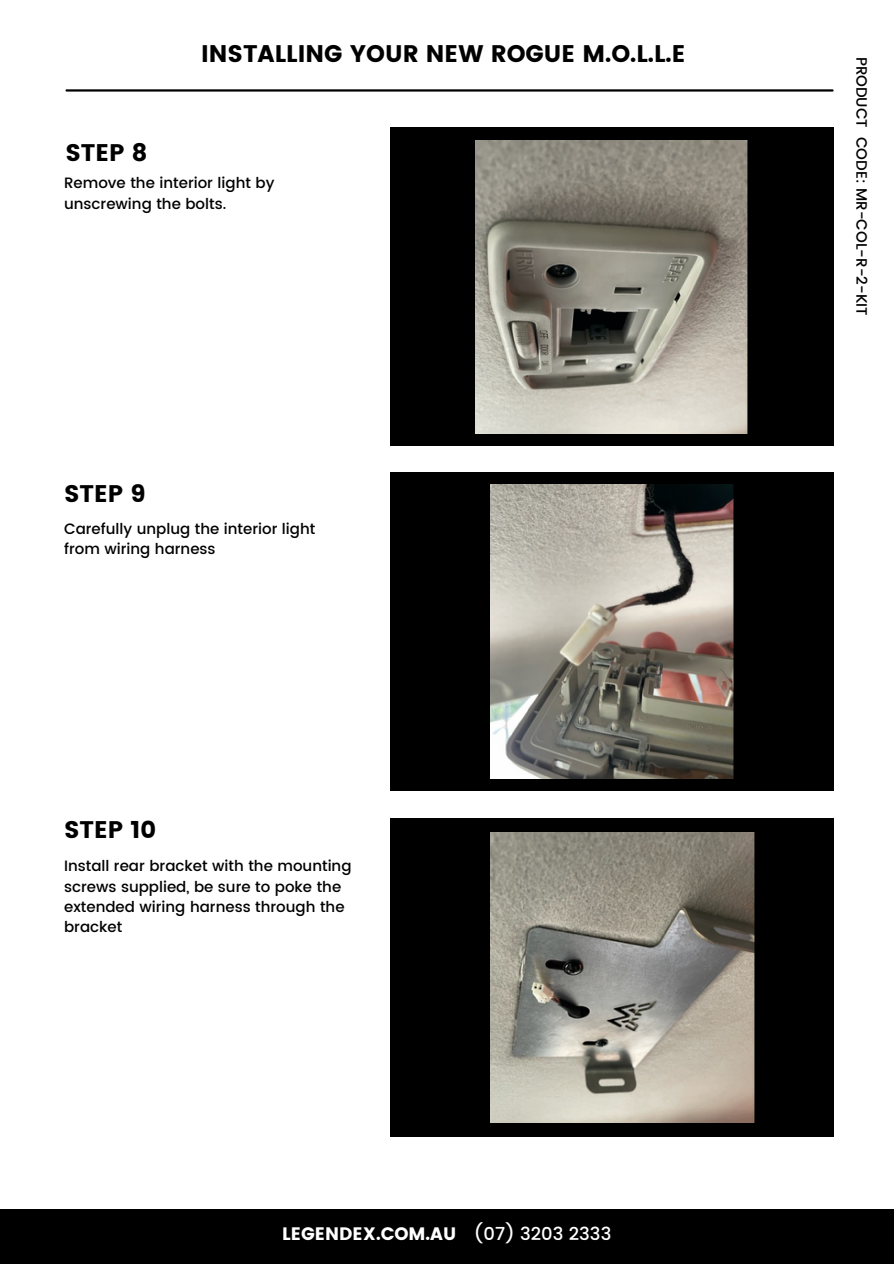
<style>
.page{position:relative;width:894px;height:1264px;background:#fff}
.page>*{position:absolute;margin:0;border:0;box-sizing:border-box;transform-origin:0 0}
.t1{font:24px "Poppins";color:#000}
.t2{font:18px "Poppins";color:#fff}
.t3{font:500 18px "Poppins";color:#fff}
.t4{font:500 15px/20.2px "Poppins";color:#000}
</style>
<div class="page">
<div style="left:390px;top:127px;width:443px;height:319px;background:#000"></div>
<div style="left:390px;top:472px;width:443px;height:319px;background:#000"></div>
<div style="left:390px;top:818px;width:443px;height:318px;background:#000"></div>
<div style="left:0;top:1208px;width:893px;height:55px;background:#000"></div>
<hr style="left:67px;top:89px;width:765px;height:3px;background:#000">
<img style="left:475px;top:141px;width:272px;height:292px">
<img style="left:490px;top:485px;width:243px;height:293px">
<img style="left:490px;top:833px;width:264px;height:289px">
<p class="t1" style="left:65px;top:138px;width:83px">STEP 8</p>
<h4 class="t1" style="left:201px;top:40px;width:485px">INSTALLING YOUR NEW ROGUE M.O.L.L.E</h4>
<p class="t4" style="left:64px;top:173px;width:212px">Remove the interior light by unscrewing the bolts.</p>
<h1 class="t1" style="left:64px;top:480px;width:83px">STEP 9</h1>
<h1 class="t4" style="left:64px;top:519px;width:253px">Carefully unplug the interior light from wiring harness</h1>
<p class="t1" style="left:64px;top:816px;width:94px">STEP 10</p>
<h2 class="t4" style="left:64px;top:856px;width:289px">Install rear bracket with the mounting screws supplied, be sure to poke the extended wiring harness through the bracket</h2>
<p class="t2" style="left:282px;top:1223px;width:175px">LEGENDEX.COM.AU</p>
<p class="t3" style="left:473px;top:1223px;width:139px">(07) 3203 2333</p>
<h3 class="t4" style="left:871px;top:57px;width:260px;rotate:90deg">PRODUCT CODE: MR-COL-R-2-KIT</h3>
</div>
